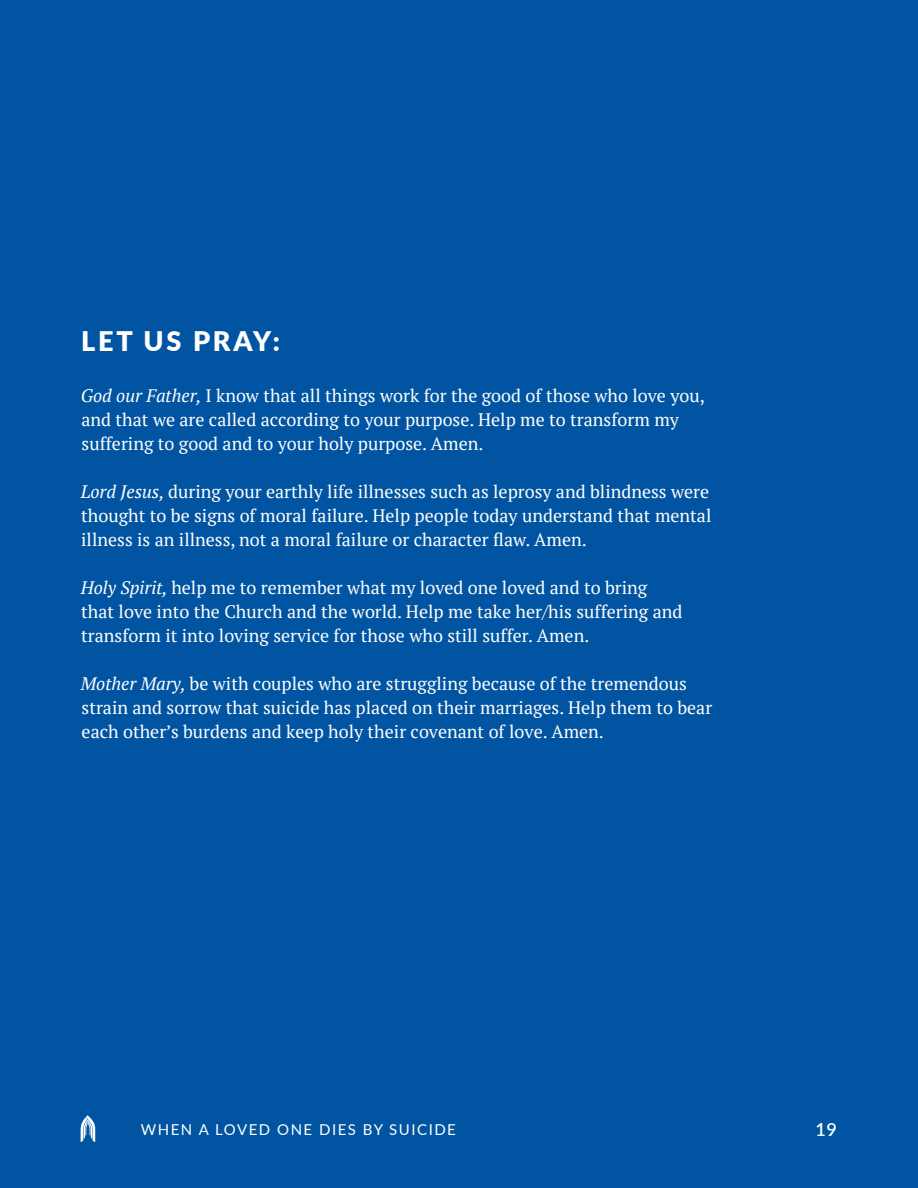
<style>
.page{position:relative;width:918px;height:1188px;background:#0054a1}
.page>*{position:absolute;margin:0;border:0;box-sizing:border-box;transform-origin:0 0}
.t1{font:900 27px "Lato";letter-spacing:.1em;color:#fff}
.t2{font:18px/24px "PT Serif";color:#fff}
.t3{font:600 18px "Lato";color:#fff}
.t4{font:15px "Lato";letter-spacing:.1em;color:#fff}
.s1{font-style:italic}
</style>
<div class="page">
<svg style="left:81px;top:1115px;width:14px;height:27px"></svg>
<h1 class="t1" style="left:81px;top:321px;width:200px">LET US PRAY:</h1>
<p class="t2" style="left:81px;top:384px;width:626px"><span class="s1">God our Father,</span> I know that all things work for the good of those who love you, and that we are called according to your purpose. Help me to transform my suffering to good and to your holy purpose. Amen.</p>
<p class="t2" style="left:81px;top:480px;width:632px"><span class="s1">Lord Jesus,</span> during your earthly life illnesses such as leprosy and blindness were thought to be signs of moral failure. Help people today understand that mental illness is an illness, not a moral failure or character flaw. Amen.</p>
<p class="t2" style="left:81px;top:576px;width:603px"><span class="s1">Holy Spirit,</span> help me to remember what my loved one loved and to bring that love into the Church and the world. Help me take her/his suffering and transform it into loving service for those who still suffer. Amen.</p>
<p class="t2" style="left:81px;top:672px;width:633px"><span class="s1">Mother Mary,</span> be with couples who are struggling because of the tremendous strain and sorrow that suicide has placed on their marriages. Help them to bear each other’s burdens and keep holy their covenant of love. Amen.</p>
<p class="t4" style="left:141px;top:1119px;width:317px">WHEN A LOVED ONE DIES BY SUICIDE</p>
<p class="t3" style="left:816px;top:1116px;width:23px">19</p>
</div>
